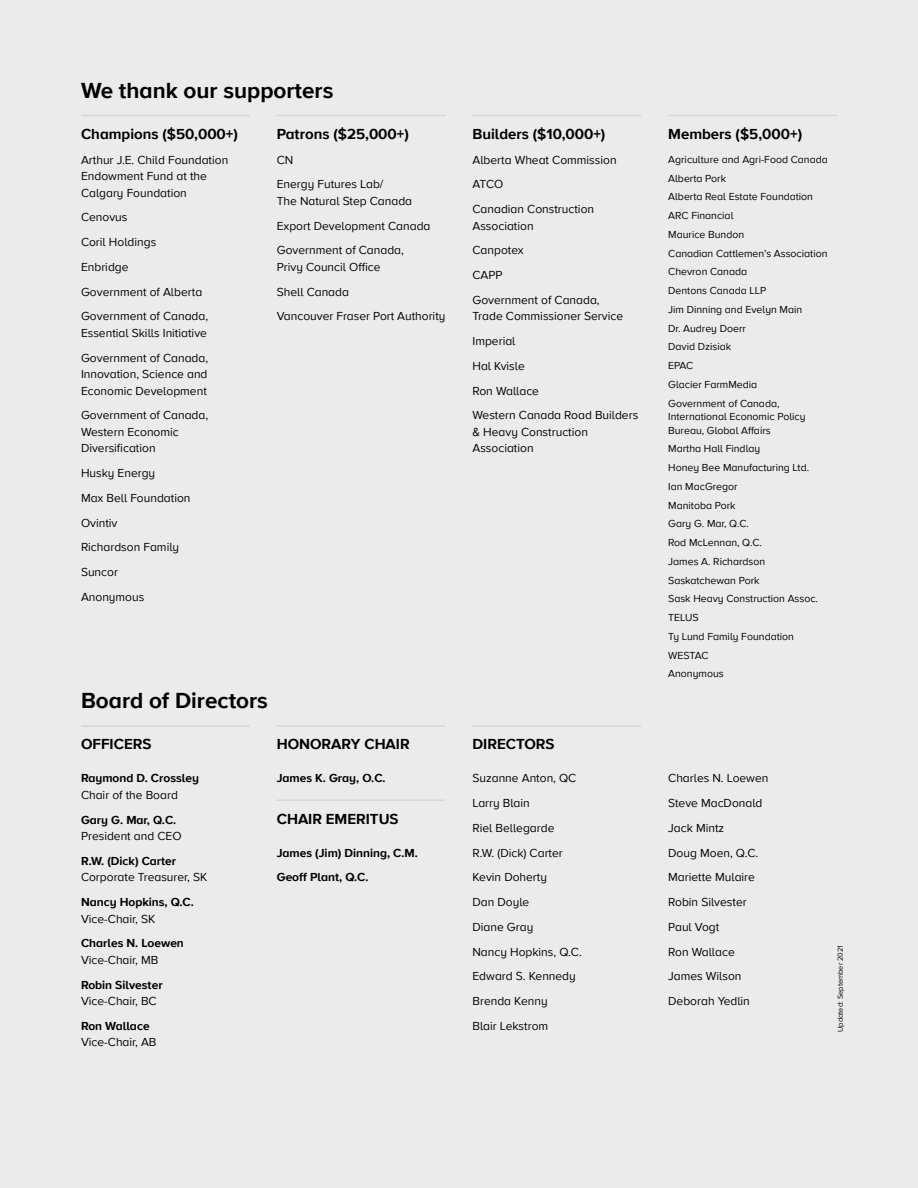
<style>
.page{position:relative;width:918px;height:1188px;background:#ebebec}
.page>*{position:absolute;margin:0;border:0;box-sizing:border-box;transform-origin:0 0}
.t1{font:700 22.5px "Proxima Nova A";color:#000}
.t2{font:700 15px "Proxima Nova A";color:#000}
.t3{font:12px/24.8px "Proxima Nova A";color:#000}
.t4{font:700 12px/24.8px "Proxima Nova A";color:#000}
.t5{font:10.5px/18.8px "Proxima Nova A";color:#000}
.t6{font:7.5px "Proxima Nova A";color:#000}
</style>
<div class="page">
<hr style="left:81px;top:115px;width:169px;height:1px;background:#d5d7d8">
<hr style="left:277px;top:115px;width:169px;height:1px;background:#d5d7d8">
<hr style="left:472px;top:115px;width:169px;height:1px;background:#d5d7d8">
<hr style="left:668px;top:115px;width:169px;height:1px;background:#d5d7d8">
<hr style="left:81px;top:725px;width:169px;height:2px;background:#d5d7d8">
<hr style="left:277px;top:725px;width:169px;height:2px;background:#d5d7d8">
<hr style="left:277px;top:800px;width:169px;height:1px;background:#d5d7d8">
<hr style="left:472px;top:725px;width:169px;height:2px;background:#d5d7d8">
<h1 class="t1" style="left:81px;top:77px;width:254px">We thank our supporters</h1>
<p class="t2" style="left:81px;top:125px;width:158px">Champions ($50,000+)</p>
<p class="t3" style="left:81px;top:151px;width:149px;line-height:16.5px">Arthur J.E. Child Foundation<br>Endowment Fund at the<br>Calgary Foundation</p>
<p class="t3" style="left:81px;top:204px;width:129px">Cenovus<br>Coril Holdings<br>Enbridge<br>Government of Alberta<br>Government of Canada,</p>
<p class="t3" style="left:81px;top:320px;width:129px">Essential Skills Initiative<br>Government of Canada,</p>
<p class="t3" style="left:81px;top:365px;width:128px;line-height:16.5px">Innovation, Science and<br>Economic Development</p>
<p class="t3" style="left:81px;top:407px;width:129px;line-height:16.5px">Government of Canada,<br>Western Economic<br>Diversification</p>
<p class="t3" style="left:81px;top:460px;width:111px">Husky Energy<br>Max Bell Foundation<br>Ovintiv<br>Richardson Family<br>Suncor<br>Anonymous</p>
<p class="t2" style="left:277px;top:125px;width:134px">Patrons ($25,000+)</p>
<p class="t3" style="left:277px;top:147px;width:108px">CN<br>Energy Futures Lab/</p>
<p class="t3" style="left:277px;top:188px;width:155px">The Natural Step Canada<br>Export Development Canada<br>Government of Canada,</p>
<p class="t3" style="left:277px;top:254px;width:170px">Privy Council Office<br>Shell Canada<br>Vancouver Fraser Port Authority</p>
<h1 class="t1" style="left:81px;top:687px;width:189px">Board of Directors</h1>
<p class="t2" style="left:81px;top:735px;width:72px">OFFICERS</p>
<p class="t4" style="left:81px;top:766px;width:120px">Raymond D. Crossley</p>
<p class="t3" style="left:81px;top:782px;width:98px">Chair of the Board</p>
<p class="t4" style="left:81px;top:808px;width:97px">Gary G. Mar, Q.C.</p>
<p class="t3" style="left:81px;top:823px;width:102px">President and CEO</p>
<p class="t4" style="left:81px;top:849px;width:97px">R.W. (Dick) Carter</p>
<p class="t3" style="left:81px;top:864px;width:128px">Corporate Treasurer, SK</p>
<p class="t4" style="left:81px;top:890px;width:114px">Nancy Hopkins, Q.C.</p>
<p class="t3" style="left:81px;top:906px;width:76px">Vice-Chair, SK</p>
<p class="t4" style="left:81px;top:931px;width:104px">Charles N. Loewen</p>
<p class="t3" style="left:81px;top:947px;width:79px">Vice-Chair, MB</p>
<p class="t4" style="left:81px;top:973px;width:83px">Robin Silvester</p>
<p class="t3" style="left:81px;top:988px;width:77px">Vice-Chair, BC</p>
<p class="t4" style="left:81px;top:1014px;width:70px">Ron Wallace</p>
<p class="t3" style="left:81px;top:1029px;width:77px">Vice-Chair, AB</p>
<p class="t2" style="left:277px;top:735px;width:134px">HONORARY CHAIR</p>
<p class="t4" style="left:277px;top:766px;width:110px">James K. Gray, O.C.</p>
<p class="t2" style="left:277px;top:810px;width:123px">CHAIR EMERITUS</p>
<p class="t4" style="left:277px;top:841px;width:143px">James (Jim) Dinning, C.M.<br>Geoff Plant, Q.C.</p>
<p class="t2" style="left:472px;top:125px;width:134px">Builders ($10,000+)</p>
<p class="t3" style="left:472px;top:147px;width:146px">Alberta Wheat Commission<br>ATCO<br>Canadian Construction</p>
<p class="t3" style="left:472px;top:213px;width:129px">Association<br>Canpotex<br>CAPP<br>Government of Canada,</p>
<p class="t3" style="left:472px;top:303px;width:167px">Trade Commissioner Service<br>Imperial<br>Hal Kvisle<br>Ron Wallace<br>Western Canada Road Builders</p>
<p class="t3" style="left:472px;top:423px;width:117px;line-height:16.5px">&amp; Heavy Construction<br>Association</p>
<p class="t2" style="left:668px;top:125px;width:135px">Members ($5,000+)</p>
<p class="t5" style="left:668px;top:149px;width:161px">Agriculture and Agri-Food Canada<br>Alberta Pork<br>Alberta Real Estate Foundation<br>ARC Financial<br>Maurice Bundon<br>Canadian Cattlemen’s Association<br>Chevron Canada<br>Dentons Canada LLP<br>Jim Dinning and Evelyn Main<br>Dr. Audrey Doerr<br>David Dzisiak<br>EPAC<br>Glacier FarmMedia<br>Government of Canada,</p>
<p class="t5" style="left:668px;top:409px;width:139px;line-height:13.5px">International Economic Policy<br>Bureau, Global Affairs</p>
<p class="t5" style="left:668px;top:439px;width:151px">Martha Hall Findlay<br>Honey Bee Manufacturing Ltd.<br>Ian MacGregor<br>Manitoba Pork<br>Gary G. Mar, Q.C.<br>Rod McLennan, Q.C.<br>James A. Richardson<br>Saskatchewan Pork<br>Sask Heavy Construction Assoc.<br>TELUS<br>Ty Lund Family Foundation<br>WESTAC<br>Anonymous</p>
<p class="t2" style="left:472px;top:735px;width:84px">DIRECTORS</p>
<p class="t3" style="left:472px;top:765px;width:111px">Suzanne Anton, QC<br>Larry Blain<br>Riel Bellegarde<br>R.W. (Dick) Carter<br>Kevin Doherty<br>Dan Doyle<br>Diane Gray<br>Nancy Hopkins, Q.C.<br>Edward S. Kennedy<br>Brenda Kenny<br>Blair Lekstrom</p>
<p class="t3" style="left:668px;top:765px;width:102px">Charles N. Loewen<br>Steve MacDonald<br>Jack Mintz<br>Doug Moen, Q.C.<br>Mariette Mulaire<br>Robin Silvester<br>Paul Vogt<br>Ron Wallace<br>James Wilson<br>Deborah Yedlin</p>
<p class="t6" style="left:835px;top:1032px;width:88px;rotate:-90deg">Updated: September 2021</p>
</div>
